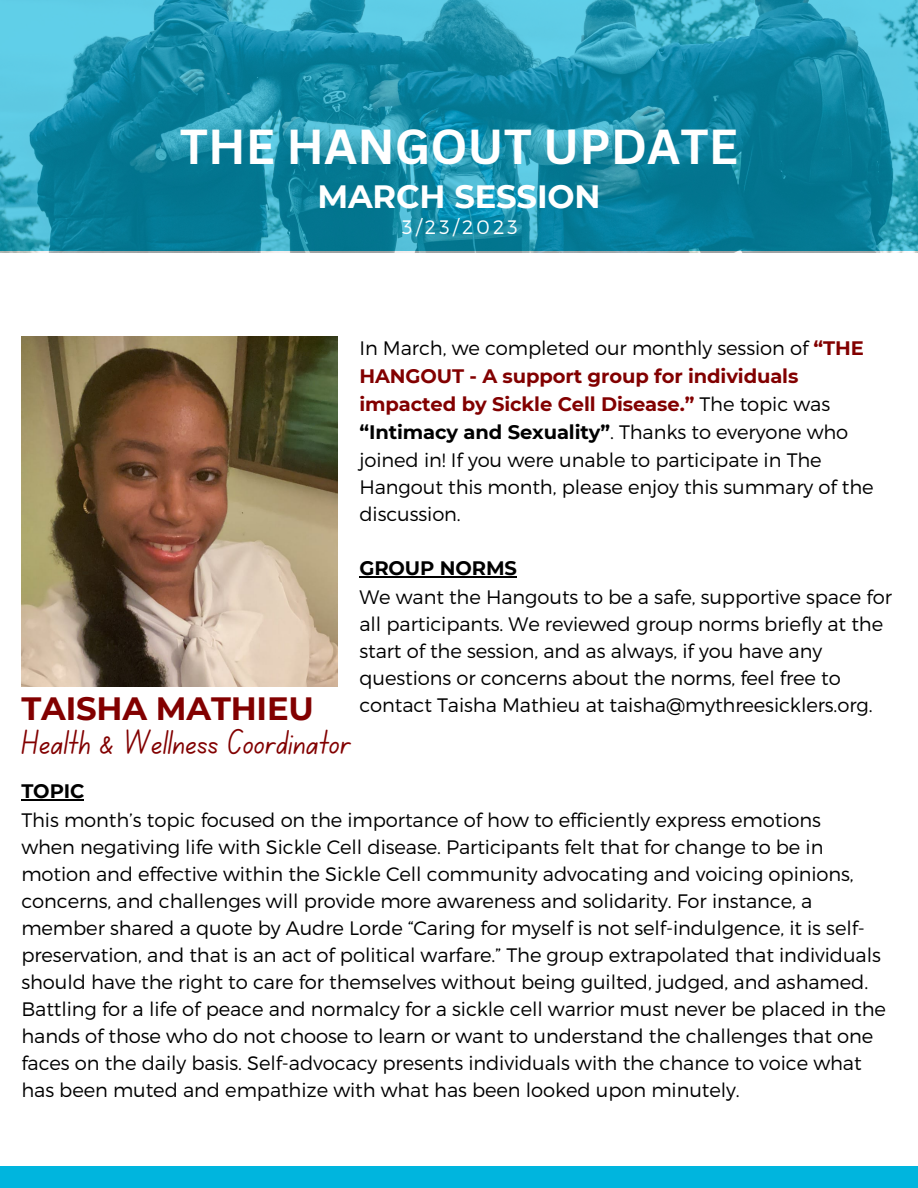
<style>
.page{position:relative;width:918px;height:1188px;background:#fff}
.page>*{position:absolute;margin:0;border:0;box-sizing:border-box;transform-origin:0 0}
.t1{font:700 47.85px "Canva Sans";color:#fff}
.t2{font:34.95px "Canva School Font";letter-spacing:-.005em;color:#820000}
.t3{font:700 32.25px "Montserrat";letter-spacing:-.005em;color:#820000}
.t4{font:700 32.25px "Montserrat";letter-spacing:-.005em;color:#fff}
.t5{font:300 19.5px/27px "Montserrat";letter-spacing:-.005em;color:#000}
.t6{font:700 19.5px "Montserrat";letter-spacing:-.005em;color:#000}
.t7{font:300 19.5px "Montserrat";letter-spacing:.16em;color:#fff}
.s1{font-weight:700;color:#820000}
.s2{font-weight:700}
</style>
<div class="page">
<img style="left:21px;top:337px;width:317px;height:349px">
<img style="left:0;top:0;width:918px;height:252px">
<hr style="left:359px;top:577px;width:158px;height:1px;background:#000">
<div style="left:0;top:1166px;width:918px;height:22px;background:#00b5de"></div>
<hr style="left:21px;top:800px;width:63px;height:1px;background:#000">
<h1 class="t1" style="left:180px;top:113px;width:560px">THE HANGOUT UPDATE</h1>
<h3 class="t4" style="left:317px;top:176px;width:285px">MARCH SESSION</h3>
<p class="t7" style="left:402px;top:214px;width:117px">3/23/2023</p>
<p class="t5" style="left:359px;top:333px;width:516px;line-height:27.8px">In March, we completed our monthly session of <span class="s1">“THE HANGOUT - A support group for individuals impacted by Sickle Cell Disease.”</span> The topic was <span class="s2">“Intimacy and Sexuality”</span>. Thanks to everyone who joined in! If you were unable to participate in The Hangout this month, please enjoy this summary of the discussion.</p>
<p class="t6" style="left:359px;top:557px;width:159px">GROUP NORMS</p>
<p class="t5" style="left:359px;top:582px;width:534px">We want the Hangouts to be a safe, supportive space for all participants. We reviewed group norms briefly at the start of the session, and as always, if you have any questions or concerns about the norms, feel free to contact Taisha Mathieu at taisha@mythreesicklers.org.</p>
<h3 class="t3" style="left:21px;top:689px;width:294px">TAISHA MATHIEU</h3>
<h2 class="t2" style="left:21px;top:728px;width:331px">Health &amp; Wellness Coordinator</h2>
<p class="t6" style="left:21px;top:780px;width:65px">TOPIC</p>
<p class="t5" style="left:21px;top:805px;width:866px">This month’s topic focused on the importance of how to efficiently express emotions<br>when negativing life with Sickle Cell disease. Participants felt that for change to be in motion and effective within the Sickle Cell community advocating and voicing opinions, concerns, and challenges will provide more awareness and solidarity. For instance, a member shared a quote by Audre Lorde “Caring for myself is not self-indulgence, it is self&shy;preservation, and that is an act of political warfare.” The group extrapolated that individuals should have the right to care for themselves without being guilted, judged, and ashamed.<br>Battling for a life of peace and normalcy for a sickle cell warrior must never be placed in the hands of those who do not choose to learn or want to understand the challenges that one faces on the daily basis. Self-advocacy presents individuals with the chance to voice what has been muted and empathize with what has been looked upon minutely.</p>
</div>
